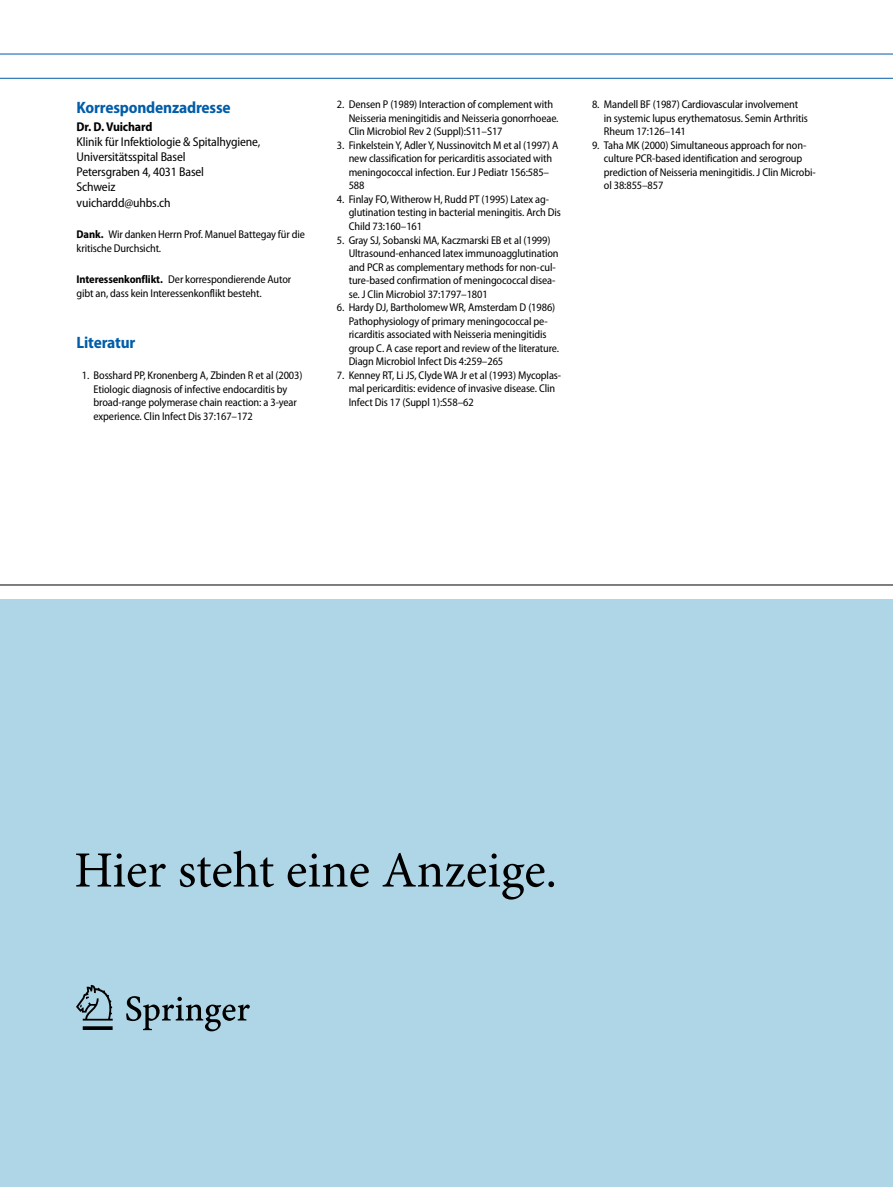
<style>
.page{position:relative;width:893px;height:1187px;background:#fff}
.page>*{position:absolute;margin:0;border:0;box-sizing:border-box;transform-origin:0 0}
._999_012_u1_12ptVor{font:700 semi-condensed 16.5px "Myriad Pro";letter-spacing:-.01em;color:#005da9}
._999_012_u1_12ptVorN{font:700 semi-condensed 16.5px "Myriad Pro";letter-spacing:-.01em;color:#005da9}
._022_autorenadresse{font:semi-condensed 12.75px/15px "Myriad Pro";letter-spacing:-.01em;color:#000}
._021_autorenname{font:700 semi-condensed 12.75px "Myriad Pro";letter-spacing:-.01em;color:#000}
._023_literatur{font:semi-condensed 11.25px/13.5px "Myriad Pro";letter-spacing:-.01em;color:#000}
._044_kleinsatz_artik{font:semi-condensed 11.25px/13.5px "Myriad Pro";letter-spacing:-.01em;color:#000}
.s1{font-weight:700}
</style>
<div class="page">
<hr style="left:0;top:584px;width:893px;height:1px;background:#000">
<hr style="left:0;top:54px;width:893px;height:1px;background:#005da9">
<hr style="left:0;top:78px;width:893px;height:1px;background:#005da9">
<div style="left:0;top:600px;width:893px;height:586px;background:#afd6e7"></div>
<svg style="left:76px;top:850px;width:478px;height:49px"></svg>
<svg style="left:76px;top:985px;width:174px;height:46px"></svg>
<p class="_999_012_u1_12ptVor" style="left:77px;top:99px;width:156px">Korrespondenzadresse</p>
<p class="_021_autorenname" style="left:77px;top:120px;width:77px">Dr. D.Vuichard</p>
<p class="_022_autorenadresse" style="left:77px;top:135px;width:185px">Klinik für Infektiologie &amp; Spitalhygiene,<br>Universitätsspital Basel</p>
<p class="_022_autorenadresse" style="left:77px;top:165px;width:129px">Petersgraben 4, 4031 Basel</p>
<p class="_022_autorenadresse" style="left:77px;top:180px;width:40px">Schweiz</p>
<p class="_022_autorenadresse" style="left:77px;top:195px;width:96px">vuichardd@uhbs.ch</p>
<p class="_044_kleinsatz_artik" style="left:77px;top:228px;width:230px"><span class="s1">Dank.</span> Wir danken Herrn Prof. Manuel Battegay für die kritische Durchsicht.</p>
<p class="_044_kleinsatz_artik" style="left:77px;top:273px;width:216px"><span class="s1">Interessenkonflikt.</span> Der korrespondierende Autor gibt an, dass kein Interessenkonflikt besteht.</p>
<p class="_999_012_u1_12ptVorN" style="left:77px;top:333px;width:60px">Literatur</p>
<p class="_023_literatur" style="left:94px;top:369px;width:210px;text-indent:-12px">1. Bosshard PP, Kronenberg A, Zbinden R et al (2003)<br>Etiologic diagnosis of infective endocarditis by broad-range polymerase chain reaction: a 3-year experience. Clin Infect Dis 37:167–172</p>
<p class="_023_literatur" style="left:349px;top:98px;width:211px;text-indent:-12px">2. Densen P (1989) Interaction of complement with<br>Neisseria meningitidis and Neisseria gonorrhoeae.<br>Clin Microbiol Rev 2 (Suppl):S11–S17</p>
<p class="_023_literatur" style="left:349px;top:139px;width:211px;text-indent:-12px">3. Finkelstein Y, Adler Y, Nussinovitch M et al (1997) A new classification for pericarditis associated with meningococcal infection. Eur J Pediatr 156:585– 588</p>
<p class="_023_literatur" style="left:349px;top:193px;width:214px;text-indent:-12px">4. Finlay FO,Witherow H, Rudd PT (1995) Latex ag&shy;glutination testing in bacterial meningitis. Arch Dis<br>Child 73:160–161</p>
<p class="_023_literatur" style="left:349px;top:233px;width:211px;text-indent:-12px">5. Gray SJ, Sobanski MA, Kaczmarski EB et al (1999)<br>Ultrasound-enhanced latex immunoagglutination and PCR as complementary methods for non-cul&shy;ture-based confirmation of meningococcal disea&shy;se. J Clin Microbiol 37:1797–1801</p>
<p class="_023_literatur" style="left:349px;top:301px;width:212px;text-indent:-12px">6. Hardy DJ, BartholomewWR, Amsterdam D (1986)<br>Pathophysiology of primary meningococcal pe&shy;ricarditis associated with Neisseria meningitidis group C. A case report and review of the literature.<br>Diagn Microbiol Infect Dis 4:259–265</p>
<p class="_023_literatur" style="left:349px;top:368px;width:214px;text-indent:-12px">7. Kenney RT, Li JS, ClydeWA Jr et al (1993) Mycoplas&shy;mal pericarditis: evidence of invasive disease. Clin<br>Infect Dis 17 (Suppl 1):S58–62</p>
<p class="_023_literatur" style="left:604px;top:98px;width:206px;text-indent:-12px">8. Mandell BF (1987) Cardiovascular involvement in systemic lupus erythematosus. Semin Arthritis<br>Rheum 17:126–141</p>
<p class="_023_literatur" style="left:604px;top:139px;width:213px;text-indent:-12px">9. Taha MK (2000) Simultaneous approach for non&shy;culture PCR-based identification and serogroup prediction of Neisseria meningitidis. J Clin Microbi&shy;ol 38:855–857</p>
</div>
